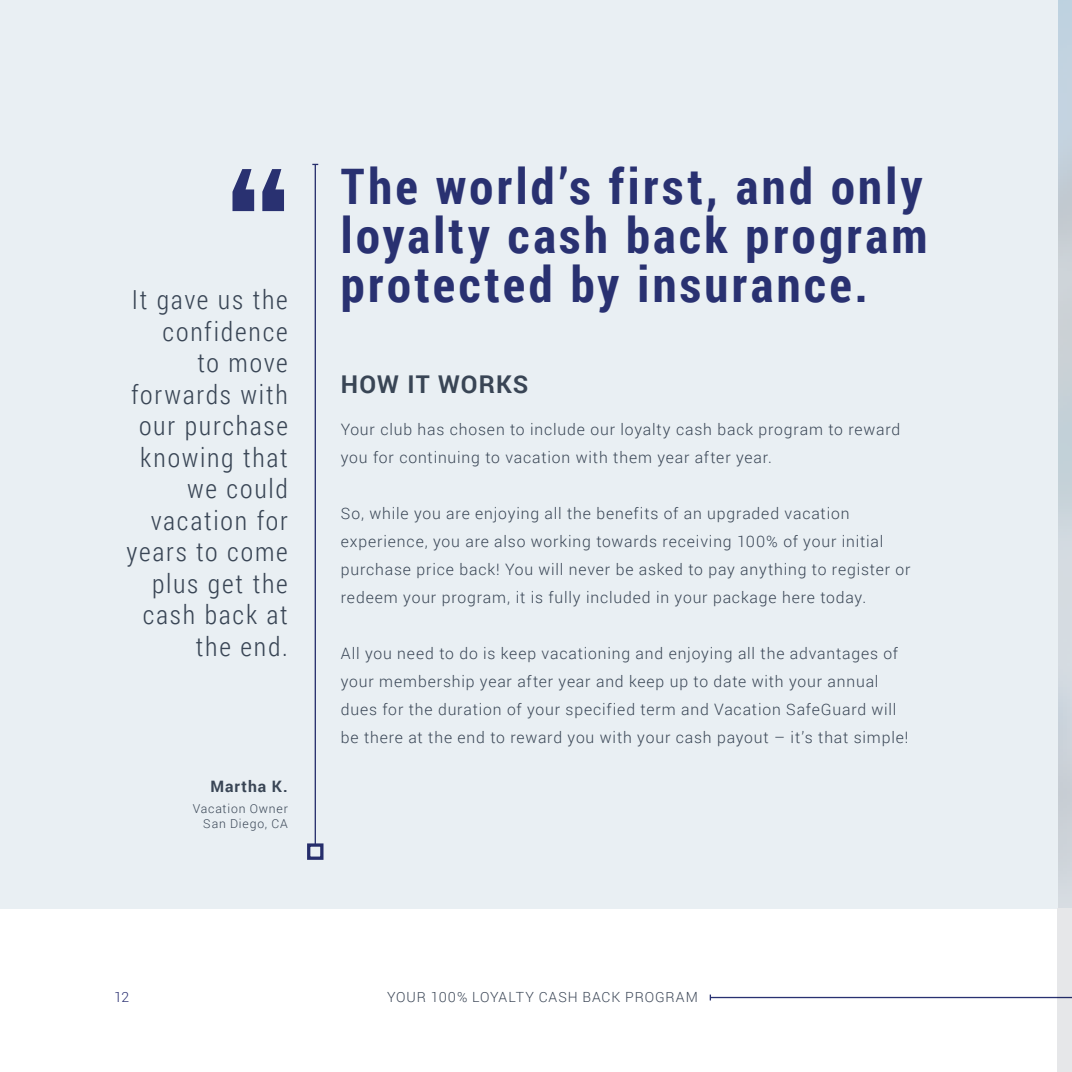
<style>
.page{position:relative;width:1072px;height:1072px;background:#fff}
.page>*{position:absolute;margin:0;border:0;box-sizing:border-box;transform-origin:0 0}
.t1{font:700 49px/49px "Roboto Condensed";letter-spacing:.07em;color:#293171;text-align:justify}
.t2{font:300 26.25px/31.5px "Roboto Condensed";letter-spacing:.065em;color:#394555;text-align:right}
.t3{font:700 24.5px "Roboto";letter-spacing:.045em;color:#394555}
.t4{font:300 15.75px/28px "Roboto";letter-spacing:.055em;color:#394555}
.t5{font:700 15.75px "Roboto";letter-spacing:.065em;color:#394555}
.t6{font:300 14px "Roboto";letter-spacing:.065em;color:#3a4555}
.t7{font:300 14px "Roboto";color:#2a3071}
.t8{font:300 12.25px/14.7px "Roboto";letter-spacing:.065em;color:#394555;text-align:right}
</style>
<div class="page">
<img style="left:1057px;top:0;width:14px;height:908px">
<div style="left:0;top:0;width:1057px;height:908px;background:#e9eff3"></div>
<svg style="left:232px;top:169px;width:52px;height:42px"></svg>
<hr style="left:314px;top:164px;width:2px;height:681px;background:#293171">
<div style="left:307px;top:843px;width:16px;height:16px;border:3px solid #293171"></div>
<div style="left:1057px;top:908px;width:14px;height:163px;background:#e6e7e9"></div>
<hr style="left:710px;top:996px;width:361px;height:2px;background:#283171">
<h2 class="t2" style="left:127px;top:283px;width:163px">It gave us the confidence<br>to move forwards with our purchase knowing that we could vacation for years to come plus get the cash back at the end.</h2>
<p class="t5" style="left:210px;top:775px;width:79px">Martha K.</p>
<p class="t8" style="left:193px;top:801px;width:97px">Vacation Owner<br>San Diego, CA</p>
<h1 class="t1" style="left:341px;top:160px;width:588px">The world’s first, and only loyalty cash back program protected by insurance.</h1>
<h3 class="t3" style="left:341px;top:367px;width:189px">HOW IT WORKS</h3>
<p class="t4" style="left:341px;top:415px;width:561px">Your club has chosen to include our loyalty cash back program to reward you for continuing to vacation with them year after year.</p>
<p class="t4" style="left:341px;top:499px;width:571px">So, while you are enjoying all the benefits of an upgraded vacation experience, you are also working towards receiving 100% of your initial purchase price back! You will never be asked to pay anything to register or redeem your program, it is fully included in your package here today.</p>
<p class="t4" style="left:341px;top:639px;width:569px">All you need to do is keep vacationing and enjoying all the advantages of your membership year after year and keep up to date with your annual dues for the duration of your specified term and Vacation SafeGuard will be there at the end to reward you with your cash payout – it’s that simple!</p>
<p class="t7" style="left:114px;top:987px;width:17px">12</p>
<p class="t6" style="left:387px;top:987px;width:312px">YOUR 100% LOYALTY CASH BACK PROGRAM</p>
</div>
